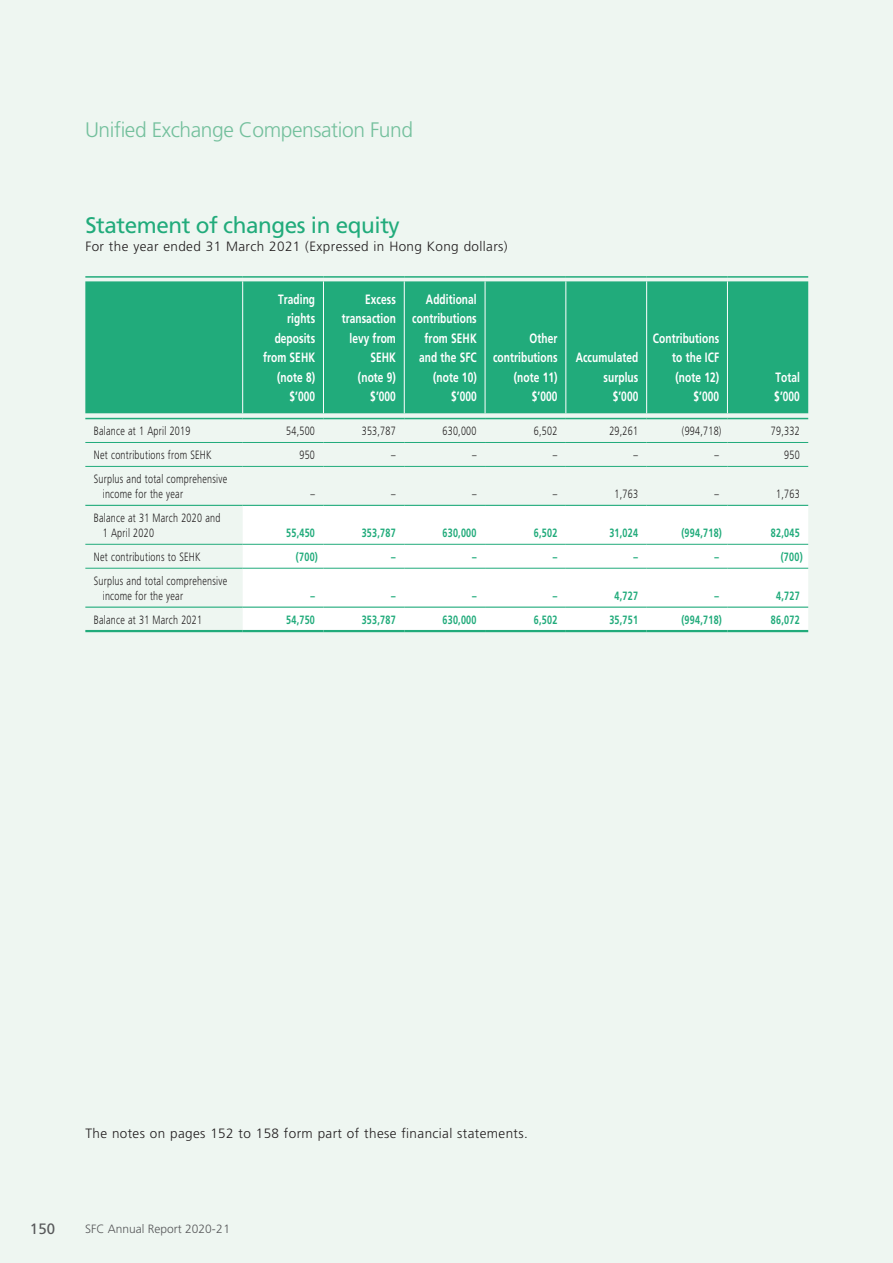
<style>
.page{position:relative;width:893px;height:1263px;background:#eef6f1}
.page>*{position:absolute;margin:0;border:0;box-sizing:border-box;transform-origin:0 0}
.t1{font:22.5px "Frutiger LT Std";letter-spacing:-.02em;color:#21ab7b}
.t2{font:300 21px "Frutiger LT Std";letter-spacing:-.02em;color:#74c09d}
.t3{font:15px "Frutiger LT Std";color:#57585a}
.t4{font:700 13.5px/19.5px "Frutiger LT Std";letter-spacing:.01em;color:#fff;text-align:right;scale:.75 1}
.t5{font:300 13.5px "Frutiger LT Std";letter-spacing:.03em;color:#231f20}
.t6{font:300 12px/15px "Frutiger LT Std";letter-spacing:.03em;color:#231f20;scale:.75 1}
.t7{font:700 12px "Frutiger LT Std";letter-spacing:.03em;color:#21ab7b;scale:.75 1}
.t8{font:300 12px "Frutiger LT Std";color:#57585a}
</style>
<div class="page">
<div style="left:85px;top:281px;width:723px;height:132px;background:#21ab7b"></div>
<div style="left:243px;top:506px;width:565px;height:123px;background:#fff"></div>
<hr style="left:85px;top:442px;width:158px;height:1px;background:#21ab7b">
<hr style="left:243px;top:442px;width:80px;height:1px;background:#21ab7b">
<hr style="left:323px;top:442px;width:81px;height:1px;background:#21ab7b">
<hr style="left:404px;top:442px;width:81px;height:1px;background:#21ab7b">
<hr style="left:485px;top:442px;width:81px;height:1px;background:#21ab7b">
<hr style="left:566px;top:442px;width:81px;height:1px;background:#21ab7b">
<hr style="left:647px;top:442px;width:80px;height:1px;background:#21ab7b">
<hr style="left:727px;top:442px;width:81px;height:1px;background:#21ab7b">
<hr style="left:85px;top:544px;width:158px;height:1px;background:#21ab7b">
<hr style="left:243px;top:544px;width:80px;height:1px;background:#21ab7b">
<hr style="left:323px;top:544px;width:81px;height:1px;background:#21ab7b">
<hr style="left:404px;top:544px;width:81px;height:1px;background:#21ab7b">
<hr style="left:485px;top:544px;width:81px;height:1px;background:#21ab7b">
<hr style="left:566px;top:544px;width:81px;height:1px;background:#21ab7b">
<hr style="left:647px;top:544px;width:80px;height:1px;background:#21ab7b">
<hr style="left:727px;top:544px;width:81px;height:1px;background:#21ab7b">
<hr style="left:85px;top:276px;width:158px;height:2px;background:#21ab7b">
<hr style="left:243px;top:276px;width:80px;height:2px;background:#21ab7b">
<hr style="left:323px;top:276px;width:81px;height:2px;background:#21ab7b">
<hr style="left:404px;top:276px;width:81px;height:2px;background:#21ab7b">
<hr style="left:485px;top:276px;width:81px;height:2px;background:#21ab7b">
<hr style="left:566px;top:276px;width:81px;height:2px;background:#21ab7b">
<hr style="left:647px;top:276px;width:80px;height:2px;background:#21ab7b">
<hr style="left:727px;top:276px;width:81px;height:2px;background:#21ab7b">
<hr style="left:85px;top:418px;width:158px;height:1px;background:#21ab7b">
<hr style="left:243px;top:418px;width:80px;height:1px;background:#21ab7b">
<hr style="left:323px;top:418px;width:81px;height:1px;background:#21ab7b">
<hr style="left:404px;top:418px;width:81px;height:1px;background:#21ab7b">
<hr style="left:485px;top:418px;width:81px;height:1px;background:#21ab7b">
<hr style="left:566px;top:418px;width:81px;height:1px;background:#21ab7b">
<hr style="left:647px;top:418px;width:80px;height:1px;background:#21ab7b">
<hr style="left:727px;top:418px;width:81px;height:1px;background:#21ab7b">
<hr style="left:85px;top:466px;width:158px;height:1px;background:#21ab7b">
<hr style="left:243px;top:466px;width:80px;height:1px;background:#21ab7b">
<hr style="left:323px;top:466px;width:81px;height:1px;background:#21ab7b">
<hr style="left:404px;top:466px;width:81px;height:1px;background:#21ab7b">
<hr style="left:566px;top:466px;width:81px;height:1px;background:#21ab7b">
<hr style="left:647px;top:466px;width:80px;height:1px;background:#21ab7b">
<hr style="left:727px;top:466px;width:81px;height:1px;background:#21ab7b">
<hr style="left:85px;top:505px;width:158px;height:1px;background:#21ab7b">
<hr style="left:243px;top:505px;width:80px;height:1px;background:#21ab7b">
<hr style="left:323px;top:505px;width:81px;height:1px;background:#21ab7b">
<hr style="left:404px;top:505px;width:81px;height:1px;background:#21ab7b">
<hr style="left:566px;top:505px;width:81px;height:1px;background:#21ab7b">
<hr style="left:647px;top:505px;width:80px;height:1px;background:#21ab7b">
<hr style="left:727px;top:505px;width:81px;height:1px;background:#21ab7b">
<hr style="left:85px;top:568px;width:158px;height:1px;background:#21ab7b">
<hr style="left:243px;top:568px;width:80px;height:1px;background:#21ab7b">
<hr style="left:323px;top:568px;width:81px;height:1px;background:#21ab7b">
<hr style="left:404px;top:568px;width:81px;height:1px;background:#21ab7b">
<hr style="left:566px;top:568px;width:81px;height:1px;background:#21ab7b">
<hr style="left:647px;top:568px;width:80px;height:1px;background:#21ab7b">
<hr style="left:727px;top:568px;width:81px;height:1px;background:#21ab7b">
<hr style="left:85px;top:607px;width:158px;height:1px;background:#21ab7b">
<hr style="left:243px;top:607px;width:80px;height:1px;background:#21ab7b">
<hr style="left:323px;top:607px;width:81px;height:1px;background:#21ab7b">
<hr style="left:404px;top:607px;width:81px;height:1px;background:#21ab7b">
<hr style="left:566px;top:607px;width:81px;height:1px;background:#21ab7b">
<hr style="left:647px;top:607px;width:80px;height:1px;background:#21ab7b">
<hr style="left:727px;top:607px;width:81px;height:1px;background:#21ab7b">
<hr style="left:85px;top:630px;width:158px;height:2px;background:#21ab7b">
<hr style="left:243px;top:630px;width:80px;height:2px;background:#21ab7b">
<hr style="left:323px;top:630px;width:81px;height:2px;background:#21ab7b">
<hr style="left:404px;top:630px;width:81px;height:2px;background:#21ab7b">
<hr style="left:566px;top:630px;width:81px;height:2px;background:#21ab7b">
<hr style="left:647px;top:630px;width:80px;height:2px;background:#21ab7b">
<hr style="left:727px;top:630px;width:81px;height:2px;background:#21ab7b">
<hr style="left:485px;top:630px;width:81px;height:2px;background:#21ab7b">
<hr style="left:485px;top:466px;width:81px;height:1px;background:#21ab7b">
<hr style="left:485px;top:505px;width:81px;height:1px;background:#21ab7b">
<hr style="left:485px;top:568px;width:81px;height:1px;background:#21ab7b">
<hr style="left:485px;top:607px;width:81px;height:1px;background:#21ab7b">
<hr style="left:242px;top:281px;width:1px;height:132px;background:#fff">
<hr style="left:323px;top:281px;width:1px;height:132px;background:#fff">
<hr style="left:404px;top:281px;width:1px;height:132px;background:#fff">
<hr style="left:485px;top:281px;width:1px;height:132px;background:#fff">
<hr style="left:566px;top:281px;width:1px;height:132px;background:#fff">
<hr style="left:646px;top:281px;width:1px;height:132px;background:#fff">
<hr style="left:727px;top:281px;width:1px;height:132px;background:#fff">
<h2 class="t2" style="left:85px;top:118px;width:330px">Unified Exchange Compensation Fund</h2>
<h2 class="t1" style="left:85px;top:212px;width:316px">Statement of changes in equity</h2>
<p class="t5" style="left:85px;top:239px;width:424px">For the year ended 31 March 2021 (Expressed in Hong Kong dollars)</p>
<p class="t4" style="left:263px;top:290px;width:71px">Trading rights deposits from SEHK (note 8) $’000</p>
<p class="t4" style="left:342px;top:290px;width:74px">Excess transaction levy from<br>SEHK (note 9) $’000</p>
<p class="t4" style="left:412px;top:289px;width:88px">Additional contributions from SEHK and the SFC (note 10) $’000</p>
<p class="t4" style="left:493px;top:328px;width:88px">Other contributions (note 11) $’000</p>
<p class="t4" style="left:576px;top:348px;width:85px">Accumulated surplus $’000</p>
<p class="t4" style="left:653px;top:328px;width:90px">Contributions to the ICF (note 12) $’000</p>
<p class="t4" style="left:774px;top:367px;width:36px;text-align:left">Total $’000</p>
<p class="t6" style="left:94px;top:423px;width:130px">Balance at 1 April 2019</p>
<p class="t6" style="left:286px;top:423px;width:40px">54,500</p>
<p class="t6" style="left:362px;top:423px;width:47px">353,787</p>
<p class="t6" style="left:442px;top:423px;width:47px">630,000</p>
<p class="t6" style="left:534px;top:423px;width:33px">6,502</p>
<p class="t6" style="left:609px;top:423px;width:40px">29,261</p>
<p class="t6" style="left:682px;top:423px;width:54px">(994,718)</p>
<p class="t6" style="left:771px;top:423px;width:40px">79,332</p>
<p class="t6" style="left:94px;top:447px;width:159px">Net contributions from SEHK</p>
<p class="t6" style="left:299px;top:447px;width:22px">950</p>
<p class="t6" style="left:391px;top:447px;width:7px">–</p>
<p class="t6" style="left:472px;top:447px;width:7px">–</p>
<p class="t6" style="left:553px;top:447px;width:7px">–</p>
<p class="t6" style="left:634px;top:447px;width:7px">–</p>
<p class="t6" style="left:714px;top:447px;width:7px">–</p>
<p class="t6" style="left:784px;top:447px;width:22px">950</p>
<p class="t6" style="left:103px;top:471px;width:167px;text-indent:-9px">Surplus and total comprehensive income for the year</p>
<p class="t6" style="left:310px;top:486px;width:7px">–</p>
<p class="t6" style="left:391px;top:486px;width:7px">–</p>
<p class="t6" style="left:472px;top:486px;width:7px">–</p>
<p class="t6" style="left:553px;top:486px;width:7px">–</p>
<p class="t6" style="left:615px;top:486px;width:33px">1,763</p>
<p class="t6" style="left:714px;top:486px;width:7px">–</p>
<p class="t6" style="left:776px;top:486px;width:33px">1,763</p>
<p class="t6" style="left:103px;top:510px;width:158px;text-indent:-9px">Balance at 31 March 2020 and<br>1 April 2020</p>
<p class="t7" style="left:286px;top:526px;width:40px">55,450</p>
<p class="t7" style="left:362px;top:526px;width:47px">353,787</p>
<p class="t7" style="left:442px;top:526px;width:47px">630,000</p>
<p class="t7" style="left:534px;top:526px;width:33px">6,502</p>
<p class="t7" style="left:609px;top:526px;width:40px">31,024</p>
<p class="t7" style="left:681px;top:526px;width:56px">(994,718)</p>
<p class="t7" style="left:771px;top:526px;width:40px">82,045</p>
<p class="t6" style="left:94px;top:549px;width:144px">Net contributions to SEHK</p>
<p class="t7" style="left:296px;top:549px;width:31px">(700)</p>
<p class="t7" style="left:391px;top:549px;width:7px">–</p>
<p class="t7" style="left:472px;top:549px;width:7px">–</p>
<p class="t7" style="left:553px;top:549px;width:7px">–</p>
<p class="t7" style="left:634px;top:549px;width:7px">–</p>
<p class="t7" style="left:714px;top:549px;width:7px">–</p>
<p class="t7" style="left:781px;top:549px;width:31px">(700)</p>
<p class="t6" style="left:103px;top:573px;width:167px;text-indent:-9px">Surplus and total comprehensive income for the year</p>
<p class="t7" style="left:310px;top:588px;width:7px">–</p>
<p class="t7" style="left:391px;top:588px;width:7px">–</p>
<p class="t7" style="left:472px;top:588px;width:7px">–</p>
<p class="t7" style="left:553px;top:588px;width:7px">–</p>
<p class="t7" style="left:615px;top:588px;width:33px">4,727</p>
<p class="t7" style="left:714px;top:588px;width:7px">–</p>
<p class="t7" style="left:776px;top:588px;width:33px">4,727</p>
<p class="t6" style="left:94px;top:612px;width:146px">Balance at 31 March 2021</p>
<p class="t7" style="left:286px;top:612px;width:40px">54,750</p>
<p class="t7" style="left:362px;top:612px;width:47px">353,787</p>
<p class="t7" style="left:442px;top:612px;width:47px">630,000</p>
<p class="t7" style="left:534px;top:612px;width:33px">6,502</p>
<p class="t7" style="left:609px;top:612px;width:40px">35,751</p>
<p class="t7" style="left:681px;top:612px;width:56px">(994,718)</p>
<p class="t7" style="left:771px;top:612px;width:40px">86,072</p>
<p class="t5" style="left:85px;top:1126px;width:444px">The notes on pages 152 to 158 form part of these financial statements.</p>
<p class="t3" style="left:30px;top:1220px;width:27px">150</p>
<p class="t8" style="left:85px;top:1222px;width:147px">SFC Annual Report 2020-21</p>
</div>
